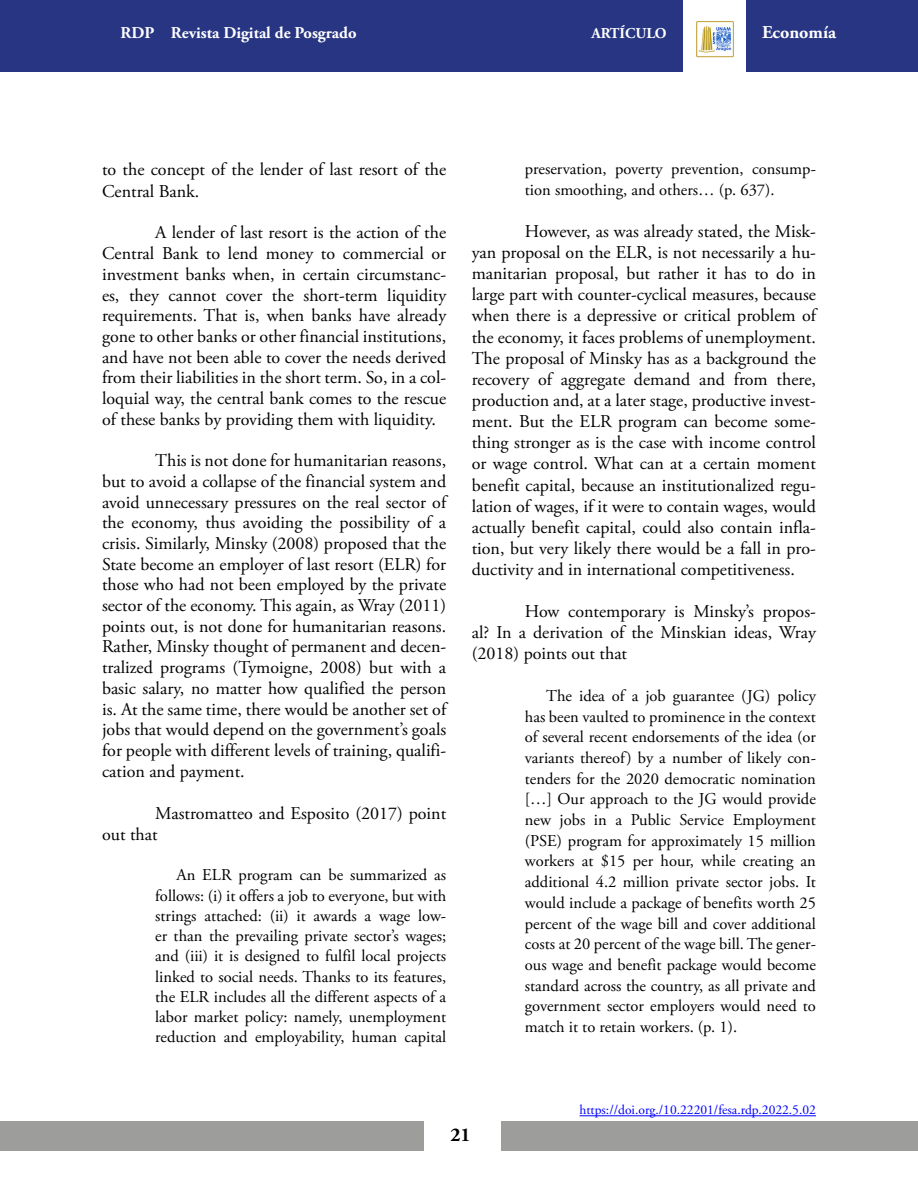
<style>
.page{position:relative;width:918px;height:1188px;background:#fff}
.page>*{position:absolute;margin:0;border:0;box-sizing:border-box;transform-origin:0 0}
.t1{font:700 19.5px "Adobe Garamond Pro";color:#000}
.Txt_1{font:18px/20.7px "Adobe Garamond Pro";color:#020304;text-align:justify}
.t2{font:700 18px "Adobe Garamond Pro";color:#fff}
.Txt_1-2{font:16.5px/20.7px "Adobe Garamond Pro";color:#000;text-align:justify}
.t3{font:700 16.5px "Adobe Garamond Pro";color:#fff}
.t4{font:700 15px "Adobe Garamond Pro";color:#fff}
.t5{font:13.5px "Adobe Garamond Pro";color:#00f}
</style>
<div class="page">
<div style="left:501px;top:1121px;width:416px;height:30px;background:#9d9d9c"></div>
<div style="left:0;top:1121px;width:424px;height:30px;background:#9d9d9c"></div>
<hr style="left:0;top:0;width:1px;height:71px;background:#283583">
<div style="left:1px;top:0;width:681px;height:71px;background:#283583"></div>
<div style="left:746px;top:0;width:172px;height:71px;background:#283583"></div>
<img style="left:696px;top:21px;width:38px;height:37px">
<hr style="left:580px;top:1115px;width:236px;height:1px;background:#00f">
<p class="t3" style="left:121px;top:23px;width:238px">RDP Revista Digital de Posgrado</p>
<p class="t4" style="left:591px;top:24px;width:77px">ARTÍCULO</p>
<p class="t2" style="left:762px;top:22px;width:76px">Economía</p>
<p class="Txt_1" style="left:102px;top:160px;width:346px;line-height:21.3px">to the concept of the lender of last resort of the<br>Central Bank.</p>
<p class="Txt_1" style="left:102px;top:223px;width:346px;text-indent:53px">A lender of last resort is the action of the Central Bank to lend money to commercial or investment banks when, in certain circumstanc&shy;es, they cannot cover the short-term liquidity requirements. That is, when banks have already gone to other banks or other financial institutions, and have not been able to cover the needs derived from their liabilities in the short term. So, in a col&shy;loquial way, the central bank comes to the rescue of these banks by providing them with liquidity.</p>
<p class="Txt_1" style="left:102px;top:451px;width:346px;text-indent:53px">This is not done for humanitarian reasons, but to avoid a collapse of the financial system and avoid unnecessary pressures on the real sector of the economy, thus avoiding the possibility of a crisis. Similarly, Minsky (2008) proposed that the State become an employer of last resort (ELR) for those who had not been employed by the private sector of the economy. This again, as Wray (2011) points out, is not done for humanitarian reasons.<br>Rather, Minsky thought of permanent and decen&shy;tralized programs (Tymoigne, 2008) but with a basic salary, no matter how qualified the person is. At the same time, there would be another set of jobs that would depend on the government’s goals for people with different levels of training, qualifi&shy;cation and payment.</p>
<p class="Txt_1" style="left:102px;top:803px;width:346px;text-indent:53px">Mastromatteo and Esposito (2017) point out that</p>
<p class="Txt_1-2" style="left:155px;top:866px;width:293px;line-height:20.2px;text-indent:21px">An ELR program can be summarized as follows: (i) it offers a job to everyone, but with strings attached: (ii) it awards a wage low&shy;er than the prevailing private sector’s wages; and (iii) it is designed to fulfil local projects linked to social needs. Thanks to its features, the ELR includes all the different aspects of a labor market policy: namely, unemployment reduction and employability, human capital</p>
<p class="Txt_1-2" style="left:525px;top:160px;width:293px;line-height:20.2px">preservation, poverty prevention, consump&shy;tion smoothing, and others… (p. 637).</p>
<p class="Txt_1" style="left:472px;top:221px;width:346px;line-height:21.1px;text-indent:53px">However, as was already stated, the Misk&shy;yan proposal on the ELR, is not necessarily a hu&shy;manitarian proposal, but rather it has to do in large part with counter-cyclical measures, because when there is a depressive or critical problem of the economy, it faces problems of unemployment.<br>The proposal of Minsky has as a background the recovery of aggregate demand and from there, production and, at a later stage, productive invest&shy;ment. But the ELR program can become some&shy;thing stronger as is the case with income control or wage control. What can at a certain moment benefit capital, because an institutionalized regu&shy;lation of wages, if it were to contain wages, would actually benefit capital, could also contain infla&shy;tion, but very likely there would be a fall in pro&shy;ductivity and in international competitiveness.</p>
<p class="Txt_1" style="left:472px;top:602px;width:346px;text-indent:53px">How contemporary is Minsky’s propos&shy;al? In a derivation of the Minskian ideas, Wray (2018) points out that</p>
<p class="Txt_1-2" style="left:525px;top:686px;width:293px;text-indent:21px">The idea of a job guarantee (JG) policy has been vaulted to prominence in the context of several recent endorsements of the idea (or variants thereof) by a number of likely con&shy;tenders for the 2020 democratic nomination […] Our approach to the JG would provide new jobs in a Public Service Employment (PSE) program for approximately 15 million workers at $15 per hour, while creating an additional 4.2 million private sector jobs. It would include a package of benefits worth 25 percent of the wage bill and cover additional costs at 20 percent of the wage bill. The gener&shy;ous wage and benefit package would become standard across the country, as all private and government sector employers would need to match it to retain workers. (p. 1).</p>
<p class="t5" style="left:580px;top:1102px;width:238px">https://doi.org./10.22201/fesa.rdp.2022.5.02</p>
<p class="t1" style="left:450px;top:1124px;width:22px">21</p>
</div>
